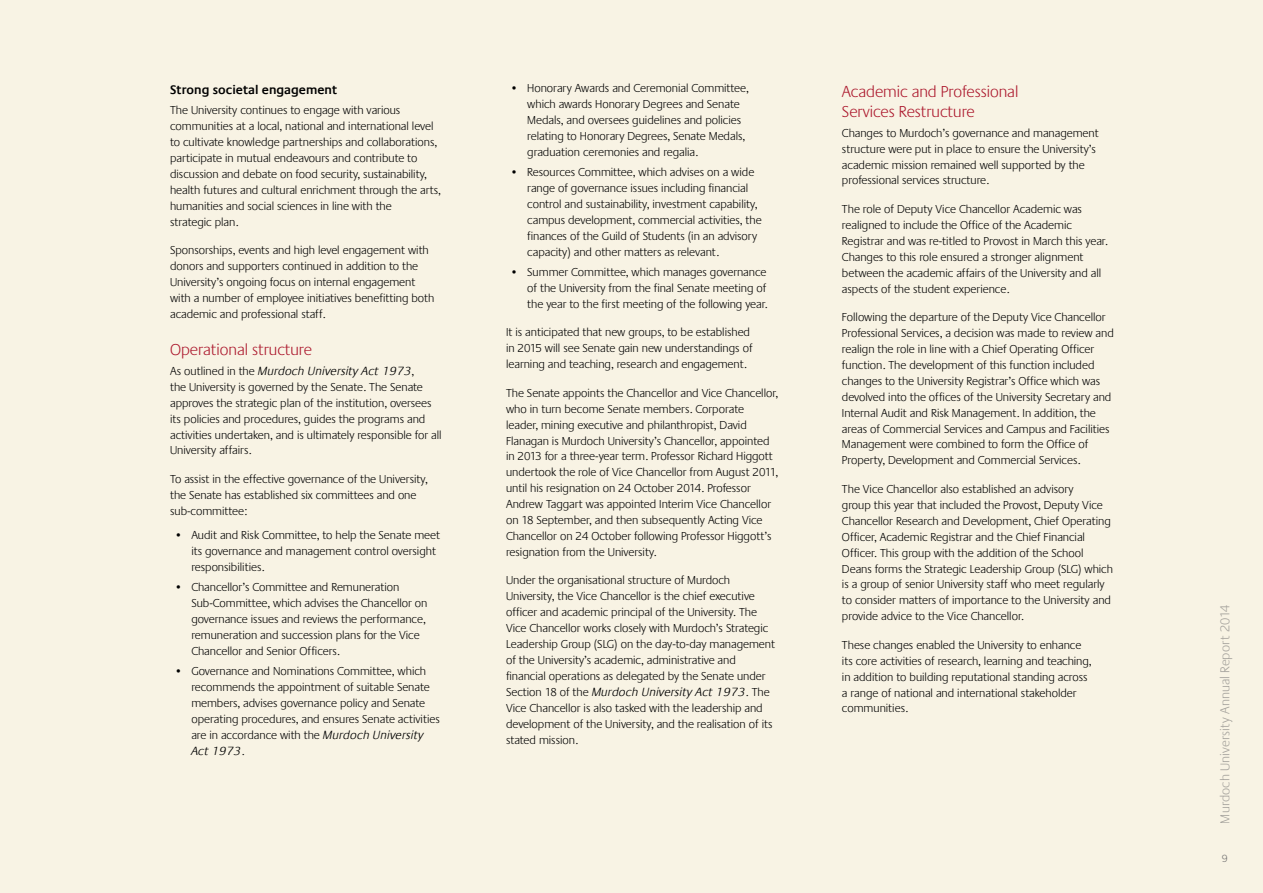
<style>
.page{position:relative;width:1263px;height:893px;background:#f8f3e4}
.page>*{position:absolute;margin:0;border:0;box-sizing:border-box;transform-origin:0 0}
.t1{font:300 16.5px/19.8px "Praxis EFOP";color:#ac182d}
.t2{font:300 13.5px "Praxis EFOP";letter-spacing:.005em;color:#706f6f}
.t3{font:600 12.75px "Praxis Com";color:#000}
.t4{font:300 12px/15.9px "Praxis EFOP";color:#000}
.t5{font:italic 300 12px "Praxis Com";color:#000}
.t6{font:300 10.8px "Praxis EFOP";color:#706f6f}
.s1{font-family:"Praxis EFOP";font-style:normal}
.s2{font-family:"Praxis Com";font-style:italic}
</style>
<div class="page">
<p class="t3" style="left:170px;top:82px;width:169px">Strong societal engagement</p>
<p class="t4" style="left:170px;top:103px;width:272px">The University continues to engage with various communities at a local, national and international level to cultivate knowledge partnerships and collaborations, participate in mutual endeavours and contribute to discussion and debate on food security, sustainability, health futures and cultural enrichment through the arts, humanities and social sciences in line with the<br>strategic plan.</p>
<p class="t4" style="left:170px;top:243px;width:266px">Sponsorships, events and high level engagement with donors and supporters continued in addition to the University’s ongoing focus on internal engagement with a number of employee initiatives benefitting both academic and professional staff.</p>
<h1 class="t1" style="left:170px;top:340px;width:143px">Operational structure</h1>
<p class="t5" style="left:170px;top:364px;width:246px"><span class="s1">As outlined in the</span> Murdoch University Act 1973<span class="s1">,</span></p>
<p class="t4" style="left:170px;top:379px;width:273px">the University is governed by the Senate. The Senate approves the strategic plan of the institution, oversees its policies and procedures, guides the programs and activities undertaken, and is ultimately responsible for all University affairs.</p>
<p class="t4" style="left:170px;top:471px;width:259px">To assist in the effective governance of the University, the Senate has established six committees and one sub-committee:</p>
<p class="t4" style="left:191px;top:528px;width:250px;text-indent:-17px">• Audit and Risk Committee, to help the Senate meet its governance and management control oversight responsibilities.</p>
<p class="t4" style="left:191px;top:580px;width:238px;text-indent:-17px">• Chancellor’s Committee and Remuneration Sub-Committee, which advises the Chancellor on governance issues and reviews the performance, remuneration and succession plans for the Vice Chancellor and Senior Officers.</p>
<p class="t4" style="left:191px;top:663px;width:250px;text-indent:-17px">• Governance and Nominations Committee, which recommends the appointment of suitable Senate members, advises governance policy and Senate operating procedures, and ensures Senate activities are in accordance with the <span class="s2">Murdoch University</span></p>
<p class="t5" style="left:191px;top:743px;width:55px">Act 1973<span class="s1">.</span></p>
<p class="t4" style="left:527px;top:81px;width:223px;text-indent:-17px">• Honorary Awards and Ceremonial Committee, which awards Honorary Degrees and Senate Medals, and oversees guidelines and policies relating to Honorary Degrees, Senate Medals, graduation ceremonies and regalia.</p>
<p class="t4" style="left:527px;top:165px;width:236px;text-indent:-17px">• Resources Committee, which advises on a wide range of governance issues including financial control and sustainability, investment capability, campus development, commercial activities, the finances of the Guild of Students (in an advisory capacity) and other matters as relevant.</p>
<p class="t4" style="left:527px;top:264px;width:242px;text-align:justify;text-indent:-17px">• Summer Committee, which manages governance of the University from the final Senate meeting of the year to the first meeting of the following year.</p>
<p class="t4" style="left:506px;top:325px;width:248px">It is anticipated that new groups, to be established in 2015 will see Senate gain new understandings of learning and teaching, research and engagement.</p>
<p class="t4" style="left:506px;top:385px;width:274px">The Senate appoints the Chancellor and Vice Chancellor, who in turn become Senate members. Corporate leader, mining executive and philanthropist, David Flanagan is Murdoch University’s Chancellor, appointed in 2013 for a three-year term. Professor Richard Higgott undertook the role of Vice Chancellor from August 2011, until his resignation on 24 October 2014. Professor Andrew Taggart was appointed Interim Vice Chancellor on 18 September, and then subsequently Acting Vice Chancellor on 24 October following Professor Higgott’s resignation from the University.</p>
<p class="t4" style="left:506px;top:573px;width:270px">Under the organisational structure of Murdoch University, the Vice Chancellor is the chief executive officer and academic principal of the University. The Vice Chancellor works closely with Murdoch’s Strategic Leadership Group (SLG) on the day-to-day management of the University’s academic, administrative and financial operations as delegated by the Senate under</p>
<p class="t5" style="left:506px;top:685px;width:265px"><span class="s1">Section 18 of the</span> Murdoch University Act 1973<span class="s1">. The</span></p>
<p class="t4" style="left:506px;top:700px;width:268px">Vice Chancellor is also tasked with the leadership and development of the University, and the realisation of its stated mission.</p>
<h1 class="t1" style="left:842px;top:82px;width:178px">Academic and Professional<br>Services Restructure</h1>
<p class="t4" style="left:842px;top:125px;width:258px">Changes to Murdoch’s governance and management structure were put in place to ensure the University’s academic mission remained well supported by the professional services structure.</p>
<p class="t4" style="left:842px;top:201px;width:267px">The role of Deputy Vice Chancellor Academic was realigned to include the Office of the Academic Registrar and was re-titled to Provost in March this year.<br>Changes to this role ensured a stronger alignment between the academic affairs of the University and all aspects of the student experience.</p>
<p class="t4" style="left:842px;top:310px;width:273px">Following the departure of the Deputy Vice Chancellor Professional Services, a decision was made to review and realign the role in line with a Chief Operating Officer function. The development of this function included changes to the University Registrar’s Office which was devolved into the offices of the University Secretary and Internal Audit and Risk Management. In addition, the areas of Commercial Services and Campus and Facilities Management were combined to form the Office of Property, Development and Commercial Services.</p>
<p class="t4" style="left:842px;top:481px;width:272px">The Vice Chancellor also established an advisory<br>group this year that included the Provost, Deputy Vice Chancellor Research and Development, Chief Operating Officer, Academic Registrar and the Chief Financial Officer. This group with the addition of the School Deans forms the Strategic Leadership Group (SLG) which is a group of senior University staff who meet regularly to consider matters of importance to the University and provide advice to the Vice Chancellor.</p>
<p class="t4" style="left:842px;top:637px;width:251px">These changes enabled the University to enhance its core activities of research, learning and teaching, in addition to building reputational standing across a range of national and international stakeholder communities.</p>
<p class="t2" style="left:1218px;top:824px;width:220px;rotate:-90deg">Murdoch University Annual Report 2014</p>
<p class="t6" style="left:1222px;top:853px;width:7px">9</p>
</div>
